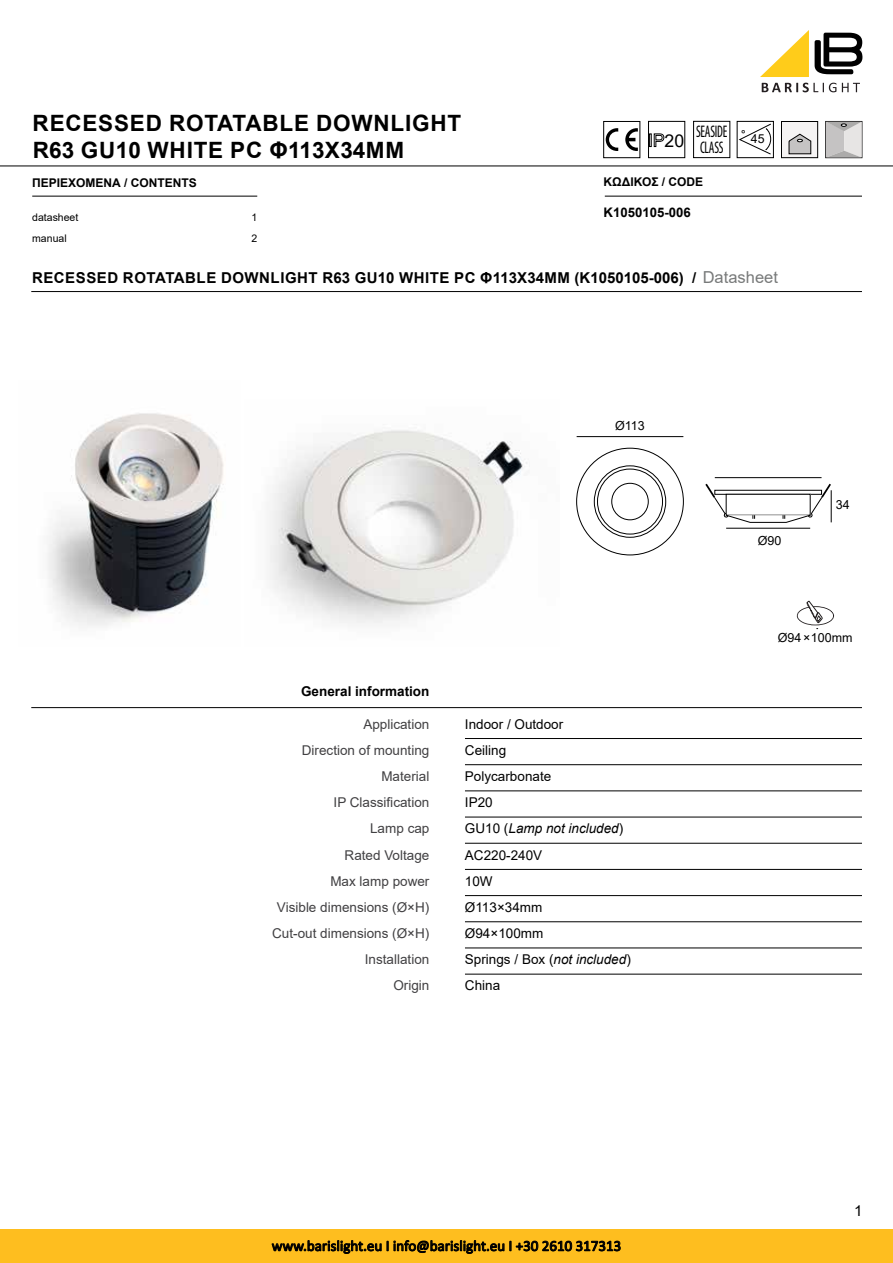
<style>
.page{position:relative;width:893px;height:1263px;background:#fff}
.page>*{position:absolute;margin:0;border:0;box-sizing:border-box;transform-origin:0 0}
.t1{font:700 22.5px/27px "Arial";letter-spacing:.035em;color:#000}
.t2{font:17.7px "Arial";color:#000}
.t3{font:condensed 16.8px "Myriad Pro";letter-spacing:-.02em;color:#000;scale:.78 1}
.t4{font:700 15px "Arial";letter-spacing:.02em;color:#000}
.t5{font:15px "Calibri";color:#000}
.t6{font:15px "Arial";color:#000}
.t7{font:13.5px/26.2px "Arial";color:#414042;text-align:right}
.t8{font:13.5px/26.2px "Arial";color:#000}
.t9{font:700 13.5px "Arial";color:#000}
.t10{font:700 13.2px "Arial";color:#000}
.t11{font:12.45px "Arial";color:#000}
.t12{font:12.3px "Arial";color:#000}
.t13{font:italic 12.3px "Arial";color:#000}
.t14{font:700 12px "Arial";color:#000}
.t15{font:10.5px "Arial";color:#000}
.s1{font-weight:400;font-size:16.5px;color:#787a7a}
.s2{font-style:italic}
</style>
<div class="page">
<svg style="left:762px;top:83px;width:74px;height:9px"></svg>
<svg style="left:842px;top:83px;width:18px;height:9px"></svg>
<svg style="left:815px;top:33px;width:47px;height:41px"></svg>
<svg style="left:760px;top:30px;width:49px;height:47px"></svg>
<div style="left:0;top:1229px;width:893px;height:34px;background:#febe1f"></div>
<svg style="left:272px;top:1240px;width:109px;height:13px"></svg>
<svg style="left:394px;top:1240px;width:110px;height:13px"></svg>
<svg style="left:510px;top:1241px;width:110px;height:10px"></svg>
<hr style="left:0;top:166px;width:893px;height:1px;background:#000">
<hr style="left:32px;top:196px;width:225px;height:1px;background:#000">
<hr style="left:605px;top:196px;width:257px;height:1px;background:#000">
<div style="left:781px;top:121px;width:37px;height:37px;background:#f5f3f3"></div>
<div style="left:781px;top:121px;width:37px;height:37px;border:1px solid #000"></div>
<svg style="left:789px;top:134px;width:22px;height:20px"></svg>
<div style="left:604px;top:121px;width:36px;height:37px;background:#fff;border:1px solid #000"></div>
<svg style="left:606px;top:128px;width:12px;height:23px"></svg>
<svg style="left:625px;top:128px;width:13px;height:23px"></svg>
<div style="left:826px;top:121px;width:36px;height:37px;background:#414040"></div>
<svg style="left:826px;top:122px;width:36px;height:36px"></svg>
<hr style="left:31px;top:707px;width:831px;height:1px;background:#000">
<hr style="left:465px;top:738px;width:397px;height:1px;background:#000">
<hr style="left:465px;top:817px;width:397px;height:1px;background:#000">
<hr style="left:465px;top:764px;width:397px;height:1px;background:#000">
<hr style="left:465px;top:843px;width:397px;height:1px;background:#000">
<hr style="left:465px;top:869px;width:397px;height:1px;background:#000">
<hr style="left:465px;top:895px;width:397px;height:1px;background:#000">
<hr style="left:465px;top:921px;width:397px;height:1px;background:#000">
<hr style="left:465px;top:948px;width:397px;height:1px;background:#000">
<hr style="left:465px;top:974px;width:397px;height:1px;background:#000">
<hr style="left:465px;top:791px;width:397px;height:1px;background:#000">
<hr style="left:31px;top:291px;width:831px;height:1px;background:#000">
<div style="left:648px;top:121px;width:37px;height:37px;background:#fff;border:1px solid #000"></div>
<svg style="left:649px;top:134px;width:15px;height:13px"></svg>
<img style="left:47px;top:413px;width:177px;height:214px">
<div style="left:594px;top:466px;width:72px;height:71px;border:1px solid #000;border-radius:50%"></div>
<div style="left:597px;top:469px;width:66px;height:65px;border:1px solid #000;border-radius:50%"></div>
<div style="left:612px;top:483px;width:36px;height:37px;border:1px solid #000;border-radius:50%"></div>
<hr style="left:577px;top:436px;width:106px;height:1px;background:#000">
<hr style="left:715px;top:477px;width:106px;height:1px;background:#000">
<hr style="left:726px;top:528px;width:84px;height:1px;background:#000">
<hr style="left:831px;top:490px;width:1px;height:32px;background:#000">
<svg style="left:705px;top:484px;width:126px;height:39px"></svg>
<div style="left:797px;top:606px;width:37px;height:19px;border:1px dashed #231f20;border-radius:50%"></div>
<svg style="left:807px;top:601px;width:15px;height:28px"></svg>
<img style="left:269px;top:430px;width:258px;height:194px">
<div style="left:737px;top:121px;width:36px;height:37px;background:#fff;border:1px solid #000"></div>
<svg style="left:739px;top:124px;width:32px;height:30px"></svg>
<div style="left:693px;top:121px;width:37px;height:37px;background:#fff;border:1px solid #000"></div>
<h1 class="t1" style="left:33px;top:110px;width:430px">RECESSED ROTATABLE DOWNLIGHT<br>R63 GU10 WHITE PC Φ113Χ34MM</h1>
<p class="t14" style="left:32px;top:174px;width:166px">ΠΕΡΙΕΧΟΜΕΝΑ / CONTENTS</p>
<p class="t14" style="left:604px;top:174px;width:100px">ΚΩΔΙΚΟΣ / CODE</p>
<p class="t15" style="left:32px;top:210px;width:48px">datasheet</p>
<p class="t15" style="left:251px;top:210px;width:7px">1</p>
<p class="t15" style="left:32px;top:231px;width:36px">manual</p>
<p class="t15" style="left:251px;top:231px;width:7px">2</p>
<p class="t3" style="left:696px;top:122px;width:42px">SEASIDE</p>
<p class="t13" style="left:738px;top:135px;width:6px;rotate:-90deg">°</p>
<p class="t3" style="left:700px;top:137px;width:32px">CLASS</p>
<h2 class="t2" style="left:665px;top:128px;width:21px">20</h2>
<p class="t12" style="left:751px;top:130px;width:15px">45</p>
<p class="t10" style="left:604px;top:203px;width:89px">K1050105-006</p>
<p class="t4" style="left:32px;top:267px;width:747px">RECESS ED ROTATABLE DOWN LIGHT R63 GU10 WHITE PC Φ113Χ34MM (K1050105-006) / <span class="s1">Datasheet</span></p>
<p class="t11" style="left:615px;top:417px;width:31px">Ø113</p>
<p class="t9" style="left:301px;top:682px;width:130px">GENERAL INFORMATION</p>
<p class="t7" style="left:302px;top:711px;width:129px">Application<br>Direction of mounting</p>
<p class="t8" style="left:465px;top:711px;width:100px">Indoor / Outdoor<br>Ceiling</p>
<p class="t7" style="left:381px;top:763px;width:50px">Material</p>
<p class="t8" style="left:465px;top:763px;width:88px">Polycarbonate</p>
<p class="t7" style="left:334px;top:789px;width:97px">IP Classification</p>
<p class="t8" style="left:465px;top:789px;width:29px">IP20</p>
<p class="t7" style="left:272px;top:815px;width:159px">Lamp cap<br>Rated Voltage<br>Max lamp power<br>Visible dimensions (Ø×H)<br>Cut-out dimensions (Ø×H)<br>Installation<br>Origin</p>
<p class="t8" style="left:465px;top:815px;width:167px">GU10 (<span class="s2">Lamp not included</span>)<br>AC220-240V<br>10W<br>Ø113×34mm<br>Ø94×100mm<br>Springs / Box (<span class="s2">not included</span>)<br>China</p>
<p class="t5" style="left:272px;top:1235px;width:351px">www.barislight.eu I info@barislight.eu Ι +30 2610 317313</p>
<p class="t11" style="left:758px;top:532px;width:25px">Ø90</p>
<p class="t11" style="left:836px;top:496px;width:15px">34</p>
<p class="t11" style="left:778px;top:629px;width:76px">Ø94×100mm</p>
<p class="t6" style="left:854px;top:1200px;width:10px">1</p>
</div>
